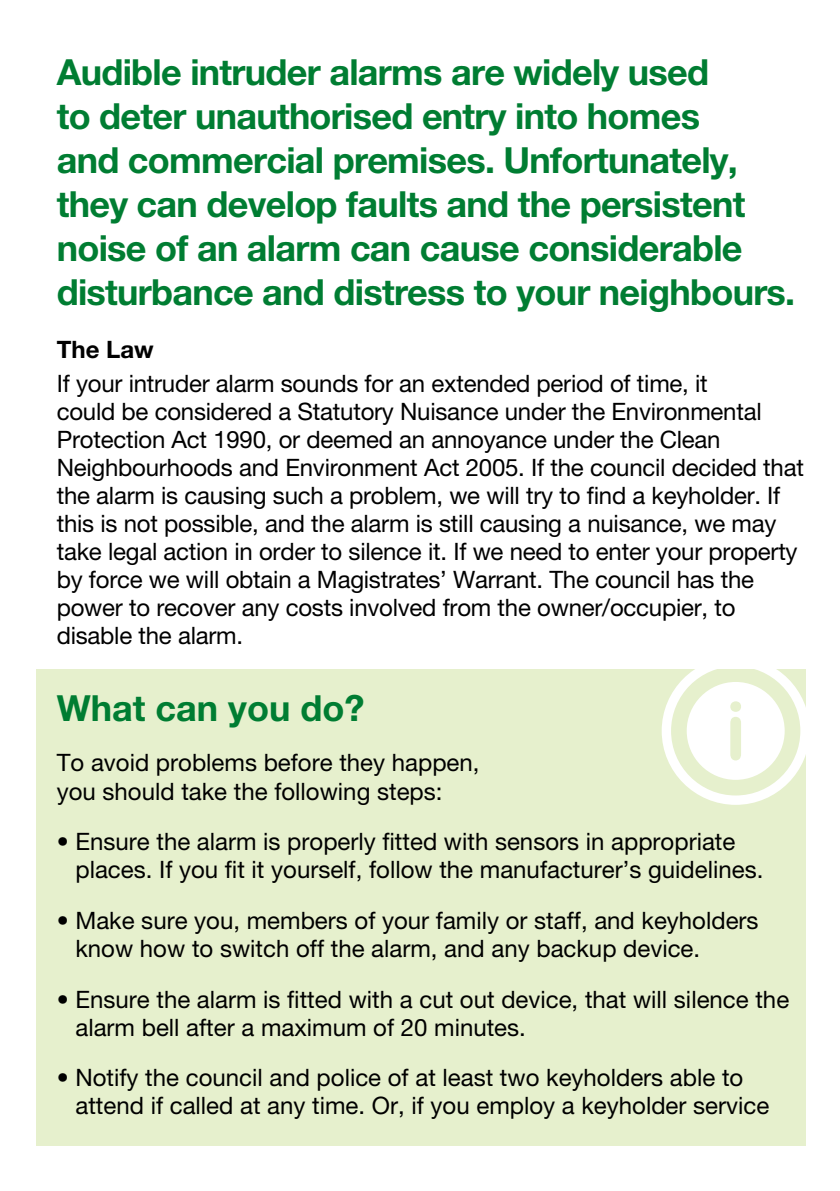
<style>
.page{position:relative;width:840px;height:1191px;background:#fff}
.page>*{position:absolute;margin:0;border:0;box-sizing:border-box;transform-origin:0 0}
.t1{font:700 36px/44px "Helvetica Neue LT";letter-spacing:-.02em;color:#007d32}
.t2{font:700 36px "Helvetica Neue LT";color:#007d32}
.t3{font:24px/28px "Helvetica Neue LT";letter-spacing:-.01em;color:#000}
.t4{font:700 24px "Helvetica Neue LT";color:#000}
</style>
<div class="page">
<div style="left:37px;top:669px;width:768px;height:476px;background:#e6f0cd"></div>
<svg style="left:661px;top:669px;width:145px;height:136px"></svg>
<p class="t1" style="left:57px;top:49px;width:739px">Audible intruder alarms are widely used<br>to deter unauthorised entry into homes<br>and commercial premises. Unfortunately, they can develop faults and the persistent noise of an alarm can cause considerable disturbance and distress to your neighbours.</p>
<p class="t4" style="left:57px;top:334px;width:98px">The Law</p>
<p class="t3" style="left:57px;top:369px;width:748px">If your intruder alarm sounds for an extended period of time, it<br>could be considered a Statutory Nuisance under the Environmental Protection Act 1990, or deemed an annoyance under the Clean Neighbourhoods and Environment Act 2005. If the council decided that the alarm is causing such a problem, we will try to find a keyholder. If this is not possible, and the alarm is still causing a nuisance, we may take legal action in order to silence it. If we need to enter your property by force we will obtain a Magistrates’ Warrant. The council has the power to recover any costs involved from the owner/occupier, to disable the alarm.</p>
<h1 class="t2" style="left:57px;top:685px;width:309px">What can you do?</h1>
<p class="t3" style="left:57px;top:748px;width:424px">To avoid problems before they happen, you should take the following steps:</p>
<p class="t3" style="left:75px;top:827px;width:689px;text-indent:-19px">• Ensure the alarm is properly fitted with sensors in appropriate places. If you fit it yourself, follow the manufacturer’s guidelines.</p>
<p class="t3" style="left:75px;top:906px;width:684px;text-indent:-19px">• Make sure you, members of your family or staff, and keyholders know how to switch off the alarm, and any backup device.</p>
<p class="t3" style="left:75px;top:984px;width:714px;text-indent:-19px">• Ensure the alarm is fitted with a cut out device, that will silence the alarm bell after a maximum of 20 minutes.</p>
<p class="t3" style="left:75px;top:1063px;width:695px;text-indent:-19px">• Notify the council and police of at least two keyholders able to attend if called at any time. Or, if you employ a keyholder service</p>
</div>
